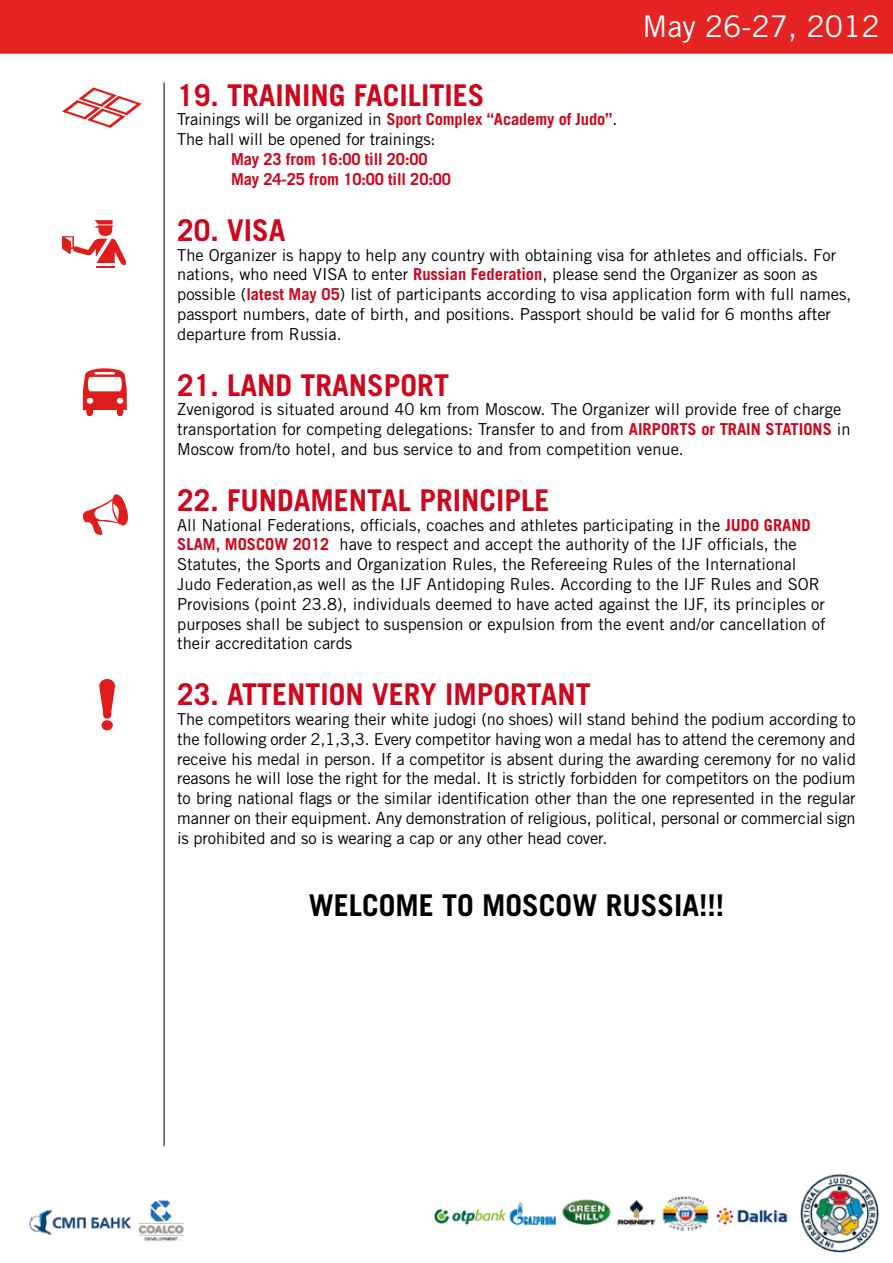
<style>
.page{position:relative;width:893px;height:1263px;background:#fff}
.page>*{position:absolute;margin:0;border:0;box-sizing:border-box;transform-origin:0 0}
.t1{font:700 30px "Trade Gothic";color:#cd071e}
.t2{font:700 30px "Trade Gothic";color:#000}
.t3{font:30px "Trade Gothic";color:#fff}
.t4{font:16.5px/19.8px "Trade Gothic";color:#000}
.t5{font:700 16.5px/19.8px "Trade Gothic";letter-spacing:-.01em;color:#cd071e}
.s1{font-weight:700;color:#cd071e}
</style>
<div class="page">
<img style="left:0;top:0;width:893px;height:1253px">
<hr style="left:164px;top:83px;width:1px;height:1063px;background:#000">
<svg style="left:62px;top:87px;width:80px;height:41px"></svg>
<svg style="left:62px;top:220px;width:65px;height:48px"></svg>
<svg style="left:83px;top:368px;width:44px;height:48px"></svg>
<svg style="left:83px;top:494px;width:47px;height:42px"></svg>
<svg style="left:99px;top:679px;width:16px;height:40px"></svg>
<div style="left:101px;top:720px;width:12px;height:10px;background:#df1d1a;border-radius:50%"></div>
<h1 class="t3" style="left:642px;top:9px;width:239px">May 26-27, 2012</h1>
<h1 class="t1" style="left:177px;top:77px;width:309px">19. TRAINING FACILITIES</h1>
<p class="t4" style="left:177px;top:110px;width:442px">Trainings will be organized in <span class="s1">Sport Complex “Academy of Judo”</span>.<br>The hall will be opened for trainings:</p>
<p class="t5" style="left:231px;top:149px;width:221px">May 23 from 16:00 till 20:00<br>May 24-25 from 10:00 till 20:00</p>
<h1 class="t1" style="left:177px;top:212px;width:110px">20. VISA</h1>
<p class="t4" style="left:177px;top:245px;width:676px">The Organizer is happy to help any country with obtaining visa for athletes and officials. For nations, who need VISA to enter <span class="s1">Russian Federation</span>, please send the Organizer as soon as possible (<span class="s1">latest May 05</span>) list of participants according to visa application form with full names, passport numbers, date of birth, and positions. Passport should be valid for 6 months after departure from Russia.</p>
<h1 class="t1" style="left:177px;top:366px;width:273px">21. LAND TRANSPORT</h1>
<p class="t4" style="left:177px;top:399px;width:675px">Zvenigorod is situated around 40 km from Moscow. The Organizer will provide free of charge transportation for competing delegations: Transfer to and from <span class="s1">AIRPORTS or TRAIN STATIONS</span> in<br>Moscow from/to hotel, and bus service to and from competition venue.</p>
<h1 class="t1" style="left:177px;top:482px;width:374px">22. FUNDAMENTAL PRINCIPLE</h1>
<p class="t4" style="left:177px;top:515px;width:650px">All National Federations, officials, coaches and athletes participating in the <span class="s1">JUDO GRAND SLAM, MOSCOW 2012</span> have to respect and accept the authority of the IJF officials, the Statutes, the Sports and Organization Rules, the Refereeing Rules of the International Judo Federation,as well as the IJF Antidoping Rules. According to the IJF Rules and SOR Provisions (point 23.8), individuals deemed to have acted against the IJF, its principles or purposes shall be subject to suspension or expulsion from the event and/or cancellation of their accreditation cards</p>
<h1 class="t1" style="left:177px;top:676px;width:415px">23. ATTENTION VERY IMPORTANT</h1>
<p class="t4" style="left:177px;top:709px;width:680px;text-align:justify">The competitors wearing their white judogi (no shoes) will stand behind the podium according to the following order 2,1,3,3. Every competitor having won a medal has to attend the ceremony and receive his medal in person. If a competitor is absent during the awarding ceremony for no valid reasons he will lose the right for the medal. It is strictly forbidden for competitors on the podium to bring national flags or the similar identification other than the one represented in the regular manner on their equipment. Any demonstration of religious, political, personal or commercial sign is prohibited and so is wearing a cap or any other head cover.</p>
<h1 class="t2" style="left:309px;top:887px;width:417px">WELCOME TO MOSCOW RUSSIA!!!</h1>
</div>
